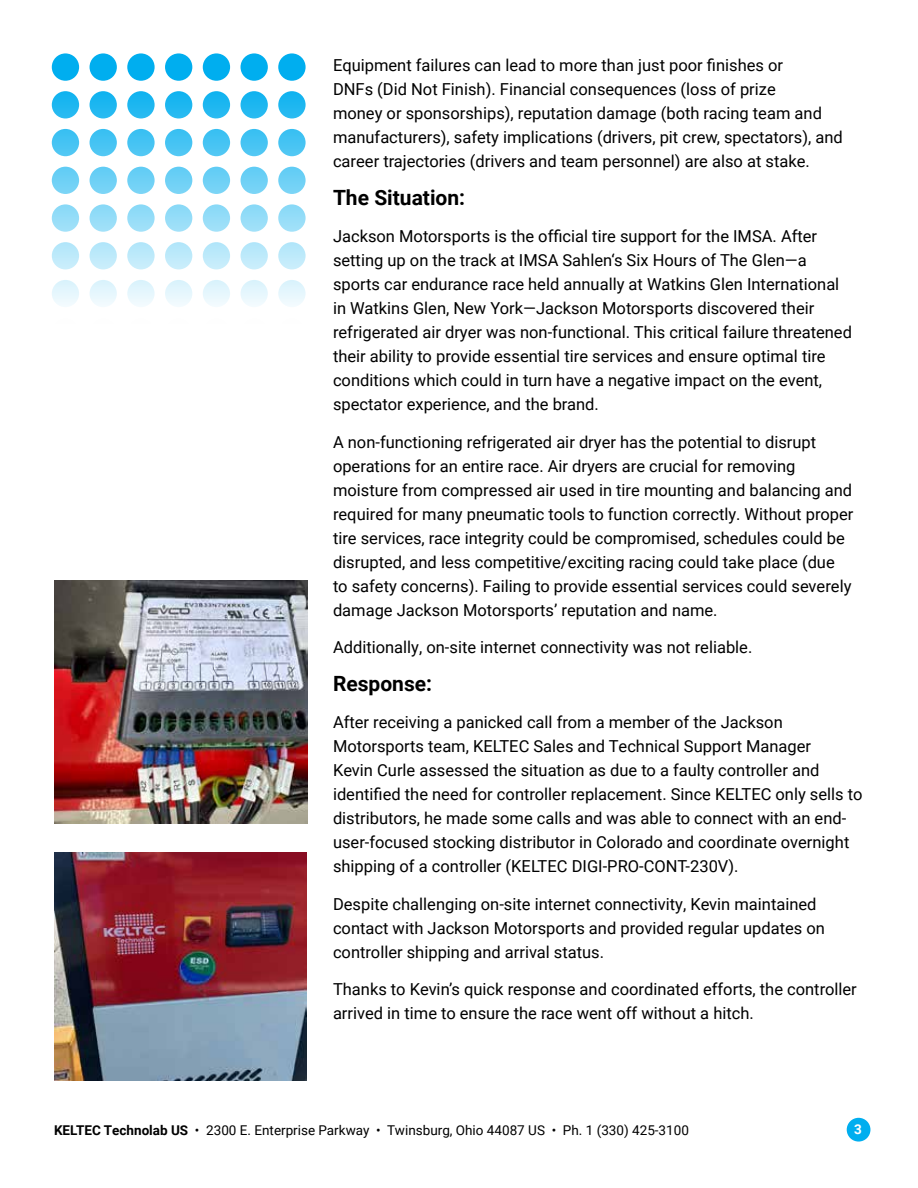
<style>
.page{position:relative;width:918px;height:1188px;background:#fff}
.page>*{position:absolute;margin:0;border:0;box-sizing:border-box;transform-origin:0 0}
.t1{font:700 21px "Roboto";color:#000}
.t2{font:16.5px/24px "Roboto";color:#000}
.t3{font:13.5px "Roboto";color:#000}
.t4{font:700 13.5px "Roboto";color:#fff}
.s1{font-weight:700}
</style>
<div class="page">
<div style="left:52px;top:53px;width:27px;height:28px;background:#00aeef;border-radius:50%"></div>
<div style="left:90px;top:53px;width:27px;height:28px;background:#00aeef;border-radius:50%"></div>
<div style="left:127px;top:53px;width:28px;height:28px;background:#00aeef;border-radius:50%"></div>
<div style="left:165px;top:53px;width:27px;height:28px;background:#00aeef;border-radius:50%"></div>
<div style="left:203px;top:53px;width:27px;height:28px;background:#00aeef;border-radius:50%"></div>
<div style="left:241px;top:53px;width:27px;height:28px;background:#00aeef;border-radius:50%"></div>
<div style="left:278px;top:53px;width:28px;height:28px;background:#00aeef;border-radius:50%"></div>
<svg style="left:52px;top:91px;width:27px;height:27px"></svg>
<svg style="left:90px;top:91px;width:27px;height:27px"></svg>
<svg style="left:127px;top:91px;width:28px;height:27px"></svg>
<svg style="left:165px;top:91px;width:27px;height:27px"></svg>
<svg style="left:203px;top:91px;width:27px;height:27px"></svg>
<svg style="left:241px;top:91px;width:27px;height:27px"></svg>
<svg style="left:278px;top:91px;width:28px;height:27px"></svg>
<svg style="left:52px;top:129px;width:27px;height:27px"></svg>
<svg style="left:90px;top:129px;width:27px;height:27px"></svg>
<svg style="left:127px;top:129px;width:28px;height:27px"></svg>
<svg style="left:165px;top:129px;width:27px;height:27px"></svg>
<svg style="left:203px;top:129px;width:27px;height:27px"></svg>
<svg style="left:241px;top:129px;width:27px;height:27px"></svg>
<svg style="left:278px;top:129px;width:28px;height:27px"></svg>
<svg style="left:52px;top:167px;width:27px;height:27px"></svg>
<svg style="left:90px;top:167px;width:27px;height:27px"></svg>
<svg style="left:127px;top:167px;width:28px;height:27px"></svg>
<svg style="left:165px;top:167px;width:27px;height:27px"></svg>
<svg style="left:203px;top:167px;width:27px;height:27px"></svg>
<svg style="left:241px;top:167px;width:27px;height:27px"></svg>
<svg style="left:278px;top:167px;width:28px;height:27px"></svg>
<svg style="left:52px;top:204px;width:27px;height:28px"></svg>
<svg style="left:90px;top:204px;width:27px;height:28px"></svg>
<svg style="left:127px;top:204px;width:28px;height:28px"></svg>
<svg style="left:165px;top:204px;width:27px;height:28px"></svg>
<svg style="left:203px;top:204px;width:27px;height:28px"></svg>
<svg style="left:241px;top:204px;width:27px;height:28px"></svg>
<svg style="left:278px;top:204px;width:28px;height:28px"></svg>
<svg style="left:52px;top:242px;width:27px;height:27px"></svg>
<svg style="left:90px;top:242px;width:27px;height:27px"></svg>
<div style="left:127px;top:242px;width:28px;height:27px;background:#beeafa;border-radius:50%"></div>
<svg style="left:165px;top:242px;width:27px;height:27px"></svg>
<svg style="left:203px;top:242px;width:27px;height:27px"></svg>
<svg style="left:241px;top:242px;width:27px;height:27px"></svg>
<div style="left:278px;top:242px;width:28px;height:27px;background:#beeafa;border-radius:50%"></div>
<div style="left:52px;top:280px;width:27px;height:27px;background:#e6f7fd;border-radius:50%"></div>
<div style="left:90px;top:280px;width:27px;height:27px;background:#e6f7fd;border-radius:50%"></div>
<div style="left:127px;top:280px;width:28px;height:27px;background:#e6f7fd;border-radius:50%"></div>
<div style="left:165px;top:280px;width:27px;height:27px;background:#e6f7fd;border-radius:50%"></div>
<div style="left:203px;top:280px;width:27px;height:27px;background:#e6f7fd;border-radius:50%"></div>
<div style="left:241px;top:280px;width:27px;height:27px;background:#e6f7fd;border-radius:50%"></div>
<div style="left:278px;top:280px;width:28px;height:27px;background:#e6f7fd;border-radius:50%"></div>
<div style="left:847px;top:1118px;width:23px;height:24px;background:#00aeef;border-radius:50%"></div>
<img style="left:54px;top:581px;width:253px;height:242px">
<img style="left:54px;top:852px;width:253px;height:228px">
<p class="t2" style="left:333px;top:53px;width:511px">Equipment failures can lead to more than just poor finishes or<br>DNFs (Did Not Finish). Financial consequences (loss of prize<br>money or sponsorships), reputation damage (both racing team and manufacturers), safety implications (drivers, pit crew, spectators), and career trajectories (drivers and team personnel) are also at stake.</p>
<p class="t1" style="left:333px;top:183px;width:134px">The Situation:</p>
<p class="t2" style="left:333px;top:224px;width:521px">Jackson Motorsports is the official tire support for the IMSA. After setting up on the track at IMSA Sahlen‘s Six Hours of The Glen—a sports car endurance race held annually at Watkins Glen International in Watkins Glen, New York—Jackson Motorsports discovered their refrigerated air dryer was non-functional. This critical failure threatened their ability to provide essential tire services and ensure optimal tire conditions which could in turn have a negative impact on the event, spectator experience, and the brand.</p>
<p class="t2" style="left:333px;top:429px;width:522px">A non-functioning refrigerated air dryer has the potential to disrupt operations for an entire race. Air dryers are crucial for removing moisture from compressed air used in tire mounting and balancing and required for many pneumatic tools to function correctly. Without proper tire services, race integrity could be compromised, schedules could be disrupted, and less competitive/exciting racing could take place (due to safety concerns). Failing to provide essential services could severely damage Jackson Motorsports’ reputation and name.</p>
<p class="t2" style="left:333px;top:635px;width:421px">Additionally, on-site internet connectivity was not reliable.</p>
<p class="t1" style="left:333px;top:669px;width:101px">Response:</p>
<p class="t2" style="left:333px;top:710px;width:531px">After receiving a panicked call from a member of the Jackson Motorsports team, KELTEC Sales and Technical Support Manager<br>Kevin Curle assessed the situation as due to a faulty controller and identified the need for controller replacement. Since KELTEC only sells to distributors, he made some calls and was able to connect with an end&shy;user-focused stocking distributor in Colorado and coordinate overnight shipping of a controller (KELTEC DIGI-PRO-CONT-230V).</p>
<p class="t2" style="left:333px;top:891px;width:494px">Despite challenging on-site internet connectivity, Kevin maintained contact with Jackson Motorsports and provided regular updates on controller shipping and arrival status.</p>
<p class="t2" style="left:333px;top:977px;width:525px">Thanks to Kevin’s quick response and coordinated efforts, the controller arrived in time to ensure the race went off without a hitch.</p>
<p class="t3" style="left:54px;top:1120px;width:637px"><span class="s1">KELTEC Technolab US</span> • 2300 E. Enterprise Parkway • Twinsburg, Ohio 44087 US • Ph. 1 (330) 425-3100</p>
<p class="t4" style="left:854px;top:1119px;width:9px">3</p>
</div>
